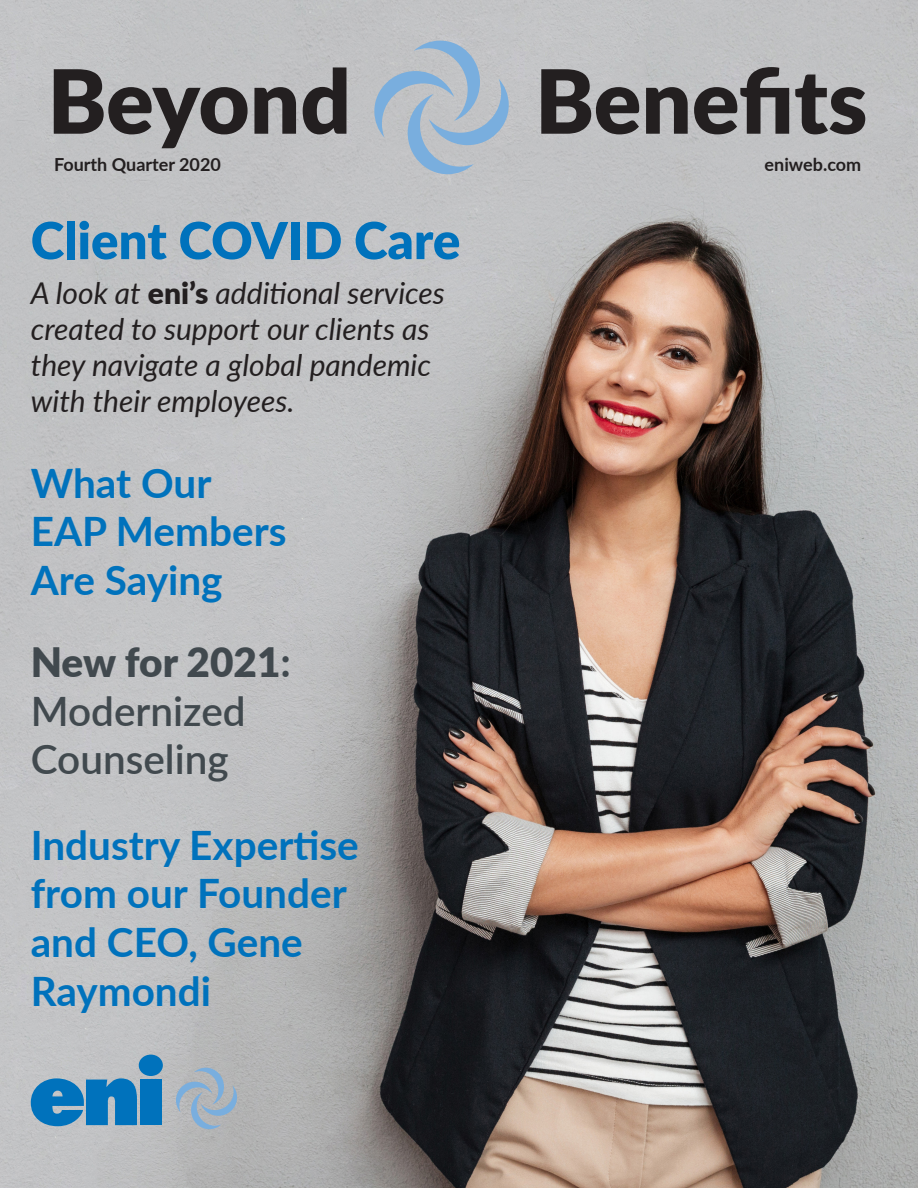
<style>
.page{position:relative;width:918px;height:1188px;background:#fff}
.page>*{position:absolute;margin:0;border:0;box-sizing:border-box;transform-origin:0 0}
.t1{font:900 88.5px "Lato";letter-spacing:-.005em;color:#231f20}
.t2{font:900 51px "Lato";color:#0072bc}
.t3{font:700 40.5px/48.6px "Lato";color:#0072bc}
.t4{font:600 40.5px "Lato";color:#41494e}
.t5{font:900 40.5px "Lato";color:#41494e}
.t6{font:italic 30px/36px "Lato";color:#231f20}
.t7{font:700 18px "Lato";color:#231f20}
.s1{font-weight:900;font-style:normal}
.s2{font-weight:700}
</style>
<div class="page">
<img style="left:0;top:0;width:918px;height:1188px">
<svg style="left:374px;top:41px;width:135px;height:133px;background:#aebcca"></svg>
<svg style="left:176px;top:1068px;width:61px;height:61px;background:#a5b3c0"></svg>
<svg style="left:31px;top:1078px;width:106px;height:48px;background:#2d84bd"></svg>
<div style="left:140px;top:1080px;width:22px;height:45px;background:#0072bc"></div>
<div style="left:139px;top:1055px;width:24px;height:21px;background:#0072bc;border-radius:50%"></div>
<p class="t1" style="left:48px;top:35px;width:305px">Beyond</p>
<p class="t1" style="left:535px;top:35px;width:334px">Benefits</p>
<p class="t7" style="left:54px;top:151px;width:168px">Fourth Quarter 2020</p>
<p class="t7" style="left:765px;top:151px;width:98px">eniweb.com</p>
<p class="t2" style="left:31px;top:202px;width:431px">Client COVID Care</p>
<p class="t6" style="left:31px;top:274px;width:416px">A look at <span class="s1">eni’s</span> additional services</p>
<p class="t6" style="left:31px;top:310px;width:400px">created to support our clients as</p>
<p class="t6" style="left:31px;top:346px;width:402px">they navigate a global pandemic with their employees.</p>
<p class="t3" style="left:31px;top:457px;width:182px">What Our</p>
<p class="t3" style="left:31px;top:505px;width:257px">EAP Members</p>
<p class="t3" style="left:31px;top:554px;width:193px">Are Saying</p>
<p class="t5" style="left:31px;top:632px;width:262px">New for 2021<span class="s2">:</span></p>
<p class="t4" style="left:31px;top:682px;width:216px">Modernized</p>
<p class="t4" style="left:31px;top:730px;width:199px">Counseling</p>
<p class="t3" style="left:31px;top:819px;width:330px">Industry Expertise from our Founder and CEO, Gene</p>
<p class="t3" style="left:31px;top:965px;width:182px">Raymondi</p>
</div>
